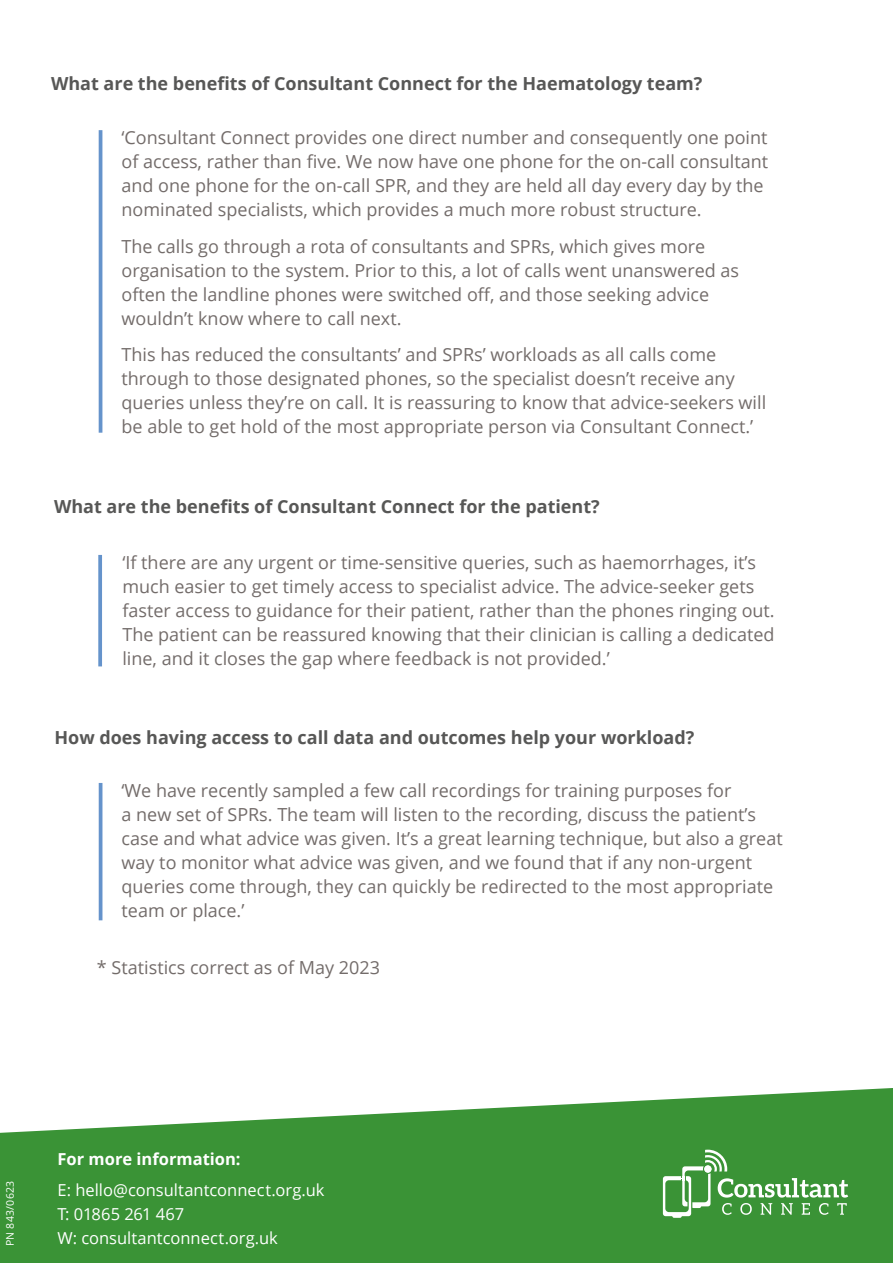
<style>
.page{position:relative;width:893px;height:1263px;background:#fff}
.page>*{position:absolute;margin:0;border:0;box-sizing:border-box;transform-origin:0 0}
.t1{font:18px/24px "Open Sans";color:#736c6a}
.t2{font:700 18px "Open Sans";color:#575756}
.t3{font:16.5px/23.7px "Open Sans";color:#fff}
.t4{font:700 16.5px "Open Sans";color:#fff}
.t5{font:10.5px "Open Sans";letter-spacing:.035em;color:#fff}
</style>
<div class="page">
<svg style="left:0;top:1088px;width:893px;height:175px;background:#55a251"></svg>
<svg style="left:663px;top:1150px;width:185px;height:68px;background:#5ca559"></svg>
<svg style="left:98px;top:555px;width:4px;height:111px"></svg>
<hr style="left:99px;top:783px;width:3px;height:137px;background:#6593cb">
<hr style="left:99px;top:130px;width:3px;height:303px;background:#6593cb">
<p class="t2" style="left:51px;top:71px;width:653px">What are the benefits of Consultant Connect for the Haematology team?</p>
<p class="t1" style="left:122px;top:125px;width:648px">‘Consultant Connect provides one direct number and consequently one point of access, rather than five. We now have one phone for the on-call consultant and one phone for the on-call SPR, and they are held all day every day by the nominated specialists, which provides a much more robust structure.</p>
<p class="t1" style="left:122px;top:234px;width:619px">The calls go through a rota of consultants and SPRs, which gives more organisation to the system. Prior to this, a lot of calls went unanswered as often the landline phones were switched off, and those seeking advice wouldn’t know where to call next.</p>
<p class="t1" style="left:122px;top:342px;width:646px">This has reduced the consultants’ and SPRs’ workloads as all calls come through to those designated phones, so the specialist doesn’t receive any queries unless they’re on call. It is reassuring to know that advice-seekers will be able to get hold of the most appropriate person via Consultant Connect.’</p>
<p class="t2" style="left:54px;top:494px;width:547px">What are the benefits of Consultant Connect for the patient?</p>
<p class="t1" style="left:122px;top:550px;width:654px">‘If there are any urgent or time-sensitive queries, such as haemorrhages, it’s much easier to get timely access to specialist advice. The advice-seeker gets faster access to guidance for their patient, rather than the phones ringing out.<br>The patient can be reassured knowing that their clinician is calling a dedicated line, and it closes the gap where feedback is not provided.’</p>
<p class="t2" style="left:54px;top:724px;width:641px">How does having access to call data and outcomes help your workload?</p>
<p class="t1" style="left:122px;top:778px;width:663px">‘We have recently sampled a few call recordings for training purposes for<br>a new set of SPRs. The team will listen to the recording, discuss the patient’s case and what advice was given. It’s a great learning technique, but also a great way to monitor what advice was given, and we found that if any non-urgent queries come through, they can quickly be redirected to the most appropriate team or place.’</p>
<p class="t1" style="left:97px;top:955px;width:285px">* Statistics correct as of May 2023</p>
<p class="t5" style="left:3px;top:1246px;width:67px;rotate:-90deg">PN 843/0623</p>
<p class="t4" style="left:58px;top:1147px;width:185px">For more information:</p>
<p class="t3" style="left:58px;top:1178px;width:269px">E: hello@consultantconnect.org.uk<br>T: 01865 261 467<br>W: consultantconnect.org.uk</p>
</div>
